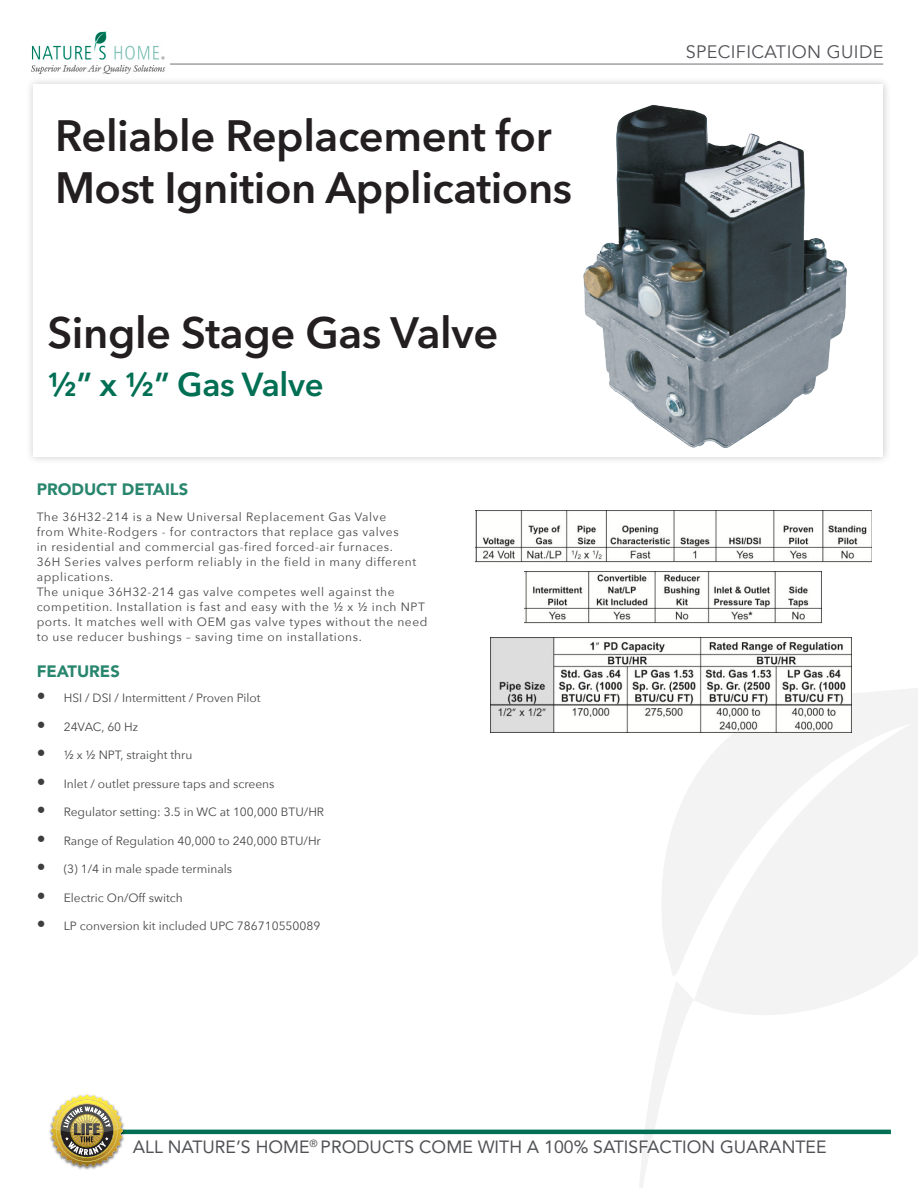
<style>
.page{position:relative;width:918px;height:1188px;background:#fff}
.page>*{position:absolute;margin:0;border:0;box-sizing:border-box;transform-origin:0 0}
.t1{font:600 43.5px/52.2px "Avenir Next LT Pro";letter-spacing:-.01em;color:#231f20}
.t2{font:700 42px "Arial";color:#231f20}
.t3{font:600 33px "Avenir Next LT Pro";letter-spacing:-.01em;color:#006f53}
.t4{font:18px "Avenir";letter-spacing:.02em;color:#515256}
.t5{font:17.7px "Avenir LT Std";color:#515256}
.t6{font:900 16.5px "Avenir";color:#29866e}
.t7{font:700 15px "Arial";color:#231f20}
.t8{font:12px/15px "Avenir Next";letter-spacing:.05em;color:#464748}
.t9{font:12px "Avenir Next";color:#464748}
.s1{font-size:17.7px;color:#3e3e3f}
</style>
<div class="page">
<svg style="left:637px;top:688px;width:281px;height:500px"></svg>
<hr style="left:165px;top:63px;width:718px;height:2px;background:#a0a1a5">
<hr style="left:62px;top:1130px;width:829px;height:4px;background:#006f53">
<img style="left:49px;top:1094px;width:77px;height:76px">
<img style="left:51px;top:1095px;width:72px;height:71px">
<div style="left:25px;top:76px;width:866px;height:389px;background:#231f20;opacity:.23"></div>
<div style="left:33px;top:84px;width:850px;height:373px;background:#fff"></div>
<img style="left:583px;top:105px;width:264px;height:343px">
<img style="left:475px;top:510px;width:396px;height:53px">
<img style="left:525px;top:571px;width:297px;height:53px">
<img style="left:490px;top:638px;width:362px;height:94px">
<img style="left:27px;top:31px;width:142px;height:46px">
<p class="t2" style="left:71px;top:89px;width:326px">Product Bulletin</p>
<p class="t1" style="left:55px;top:109px;width:519px">Reliable Replacement for<br>Most Ignition Applications</p>
<p class="t1" style="left:47px;top:307px;width:452px">Single Stage Gas Valve</p>
<p class="t3" style="left:47px;top:365px;width:278px">½” x ½” Gas Valve</p>
<p class="t6" style="left:37px;top:475px;width:153px">PRODUCT DETAILS</p>
<p class="t8" style="left:37px;top:508px;width:381px">The 36H32-214 is a New Universal Replacement Gas Valve from White-Rodgers - for contractors that replace gas valves<br>in residential and commercial gas-fired forced-air furnaces.<br>36H Series valves perform reliably in the field in many different applications.</p>
<p class="t8" style="left:37px;top:583px;width:392px">The unique 36H32-214 gas valve competes well against the competition. Installation is fast and easy with the ½ x ½ inch NPT ports. It matches well with OEM gas valve types without the need to use reducer bushings – saving time on installations.</p>
<p class="t6" style="left:37px;top:657px;width:85px">FEATURES</p>
<p class="t9" style="left:37px;top:688px;width:225px"><span class="s1">•</span> HSI / DSI / Intermittent / Proven Pilot</p>
<p class="t9" style="left:37px;top:717px;width:103px"><span class="s1">•</span> 24VAC, 60 Hz</p>
<p class="t9" style="left:37px;top:745px;width:157px"><span class="s1">•</span> ½ x ½ NPT, straight thru</p>
<p class="t9" style="left:37px;top:774px;width:239px"><span class="s1">•</span> Inlet / outlet pressure taps and screens</p>
<p class="t9" style="left:37px;top:802px;width:289px"><span class="s1">•</span> Regulator setting: 3.5 in WC at 100,000 BTU/HR</p>
<p class="t9" style="left:37px;top:831px;width:286px"><span class="s1">•</span> Range of Regulation 40,000 to 240,000 BTU/Hr</p>
<p class="t9" style="left:37px;top:859px;width:197px"><span class="s1">•</span> (3) 1/4 in male spade terminals</p>
<p class="t9" style="left:37px;top:888px;width:148px"><span class="s1">•</span> Electric On/Off switch</p>
<p class="t9" style="left:37px;top:916px;width:285px"><span class="s1">•</span> LP conversion kit included UPC 786710550089</p>
<p class="t7" style="left:40px;top:832px;width:106px">Model Number</p>
<p class="t7" style="left:55px;top:925px;width:75px">36H32-214</p>
<p class="t4" style="left:686px;top:41px;width:199px">SPECIFICATION GUIDE</p>
<p class="t5" style="left:133px;top:1137px;width:695px">ALL NATURE’S HOME<sup>®</sup> PRODUCTS COME WITH A 100% SATISFACTION GUARANTEE</p>
</div>
